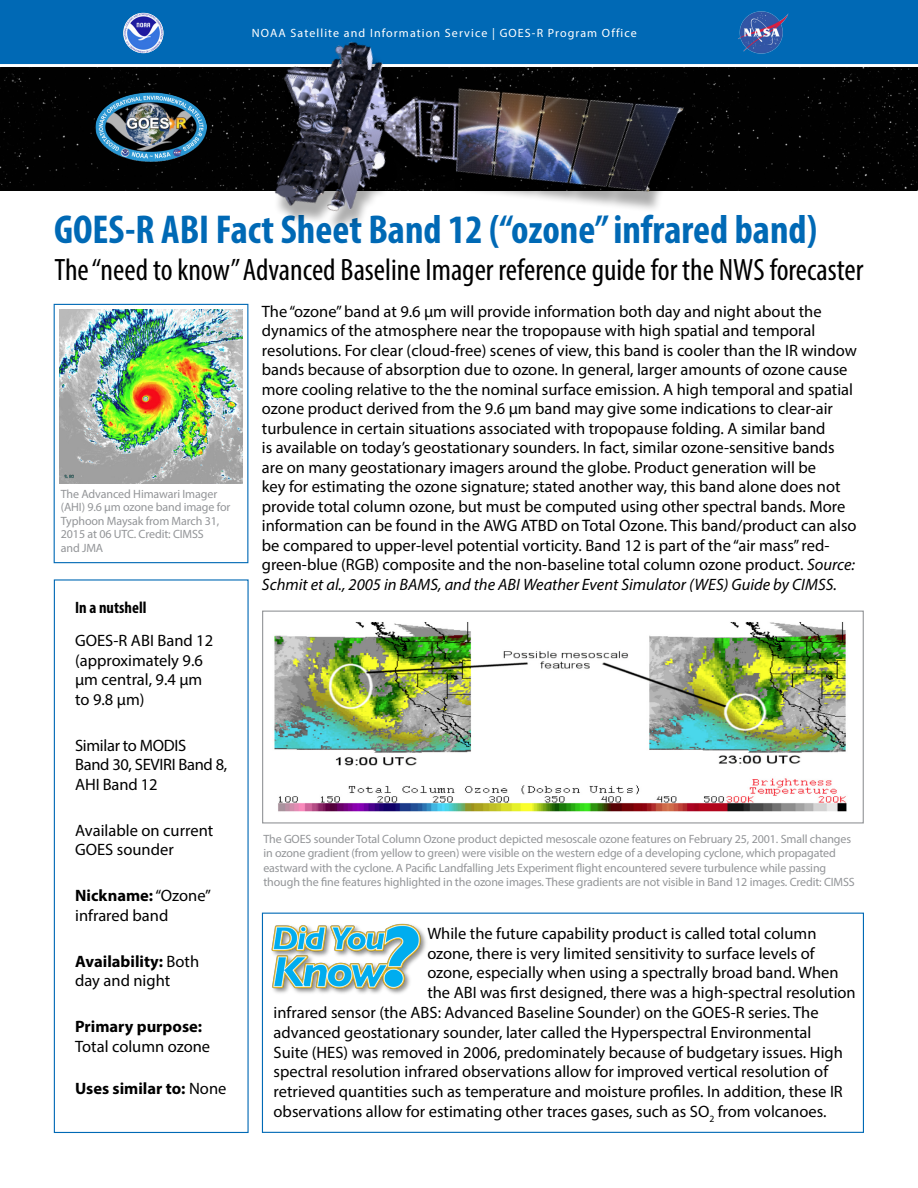
<style>
.page{position:relative;width:918px;height:1188px;background:#fff}
.page>*{position:absolute;margin:0;border:0;box-sizing:border-box;transform-origin:0 0}
.t1{font:700 condensed 40.5px "Myriad Pro";color:#0069b5}
.t2{font:condensed 31.05px "Myriad Pro";color:#000}
.t3{font:16.5px/19.5px "Myriad Pro";color:#000}
.t4{font:16.5px/19.5px "Myriad Pro";letter-spacing:-.02em;color:#000}
.t5{font:700 16.5px "Myriad Pro";color:#000}
.t6{font:700 condensed 16.5px "Myriad Pro";color:#000}
.t7{font:12px/13.5px "Myriad Pro";letter-spacing:-.01em;color:#939598}
.t8{font:12px "Myriad Pro";letter-spacing:.09em;color:#fff}
.s1{font-weight:700}
.s2{font-weight:400}
.s3{font-style:italic}
</style>
<div class="page">
<div style="left:262px;top:913px;width:602px;height:220px;border:1px solid #0069b5"></div>
<div style="left:54px;top:579px;width:195px;height:554px;border:1px solid #0069b5"></div>
<div style="left:54px;top:304px;width:194px;height:259px;border:1px solid #0069b5"></div>
<img style="left:59px;top:309px;width:183px;height:174px">
<img style="left:271px;top:923px;width:155px;height:71px">
<img style="left:274px;top:622px;width:573px;height:190px">
<div style="left:262px;top:611px;width:602px;height:213px;border:1px solid #939598"></div>
<div style="left:0;top:0;width:918px;height:66px;background:#0069b5"></div>
<hr style="left:0;top:64px;width:918px;height:3px;background:#fff">
<img style="left:123px;top:13px;width:41px;height:40px;border-radius:20px">
<img style="left:738px;top:11px;width:51px;height:43px">
<div style="left:0;top:67px;width:918px;height:123px;background:#010101"></div>
<img style="left:96px;top:93px;width:111px;height:69px">
<img style="left:234px;top:41px;width:478px;height:188px">
<p class="t8" style="left:252px;top:25px;width:386px">NOAA Satellite and Information Service | GOES-R Program Office</p>
<h1 class="t1" style="left:54px;top:204px;width:765px">GOES-R ABI Fact Sheet Band 12 (“ozone” infrared band)</h1>
<h2 class="t2" style="left:54px;top:251px;width:811px">The “need to know” Advanced Baseline Imager reference guide for the NWS forecaster</h2>
<p class="t7" style="left:61px;top:487px;width:171px">The Advanced Himawari Imager (AHI) 9.6 μm ozone band image for<br>Typhoon Maysak from March 31,<br>2015 at 06 UTC. Credit: CIMSS<br>and JMA</p>
<p class="t6" style="left:75px;top:597px;width:73px">In a nutshell</p>
<p class="t3" style="left:75px;top:631px;width:140px">GOES-R ABI Band 12 (approximately 9.6 μm central, 9.4 μm to 9.8 μm)</p>
<p class="t4" style="left:75px;top:735px;width:154px">Similar to MODIS<br>Band 30, SEVIRI Band 8,<br>AHI Band 12</p>
<p class="t3" style="left:75px;top:820px;width:140px">Available on current<br>GOES sounder</p>
<p class="t3" style="left:75px;top:886px;width:137px"><span class="s1">Nickname:</span> “Ozone” infrared band</p>
<p class="t3" style="left:75px;top:951px;width:126px"><span class="s1">Availability:</span> Both day and night</p>
<p class="t5" style="left:75px;top:1016px;width:129px">Primary purpose:</p>
<p class="t3" style="left:75px;top:1036px;width:137px">Total column ozone</p>
<p class="t5" style="left:75px;top:1078px;width:153px">Uses similar to: <span class="s2">None</span></p>
<p class="t3" style="left:262px;top:301px;width:597px">The “ozone” band at 9.6 μm will provide information both day and night about the dynamics of the atmosphere near the tropopause with high spatial and temporal resolutions. For clear (cloud-free) scenes of view, this band is cooler than the IR window bands because of absorption due to ozone. In general, larger amounts of ozone cause more cooling relative to the the nominal surface emission. A high temporal and spatial ozone product derived from the 9.6 μm band may give some indications to clear-air turbulence in certain situations associated with tropopause folding. A similar band<br>is available on today’s geostationary sounders. In fact, similar ozone-sensitive bands are on many geostationary imagers around the globe. Product generation will be<br>key for estimating the ozone signature; stated another way, this band alone does not provide total column ozone, but must be computed using other spectral bands. More information can be found in the AWG ATBD on Total Ozone. This band/product can also be compared to upper-level potential vorticity. Band 12 is part of the “air mass” red&shy;green-blue (RGB) composite and the non-baseline total column ozone product. <span class="s3">Source:<br>Schmit et al., 2005 in BAMS, and the ABI Weather Event Simulator (WES) Guide by CIMSS.</span></p>
<p class="t7" style="left:263px;top:832px;width:593px;line-height:14.4px">The GOES sounder Total Column Ozone product depicted mesoscale ozone features on February 25, 2001. Small changes in ozone gradient (from yellow to green) were visible on the western edge of a developing cyclone, which propagated eastward with the cyclone. A Pacific Landfalling Jets Experiment flight encountered severe turbulence while passing though the fine features highlighted in the ozone images. These gradients are not visible in Band 12 images. Credit: CIMSS</p>
<p class="t3" style="left:427px;top:923px;width:391px">While the future capability product is called total column</p>
<p class="t3" style="left:427px;top:943px;width:389px">ozone, there is very limited sensitivity to surface levels of</p>
<p class="t3" style="left:427px;top:963px;width:413px">ozone, especially when using a spectrally broad band. When</p>
<p class="t3" style="left:427px;top:983px;width:430px">the ABI was first designed, there was a high-spectral resolution</p>
<p class="t3" style="left:274px;top:1002px;width:547px">infrared sensor (the ABS: Advanced Baseline Sounder) on the GOES-R series. The</p>
<p class="t3" style="left:274px;top:1022px;width:539px">advanced geostationary sounder, later called the Hyperspectral Environmental</p>
<p class="t3" style="left:274px;top:1042px;width:571px">Suite (HES) was removed in 2006, predominately because of budgetary issues. High</p>
<p class="t3" style="left:274px;top:1062px;width:556px">spectral resolution infrared observations allow for improved vertical resolution of</p>
<p class="t3" style="left:274px;top:1082px;width:571px">retrieved quantities such as temperature and moisture profiles. In addition, these IR</p>
<p class="t3" style="left:274px;top:1101px;width:554px">observations allow for estimating other traces gases, such as SO<sub>2</sub> from volcanoes.</p>
</div>
